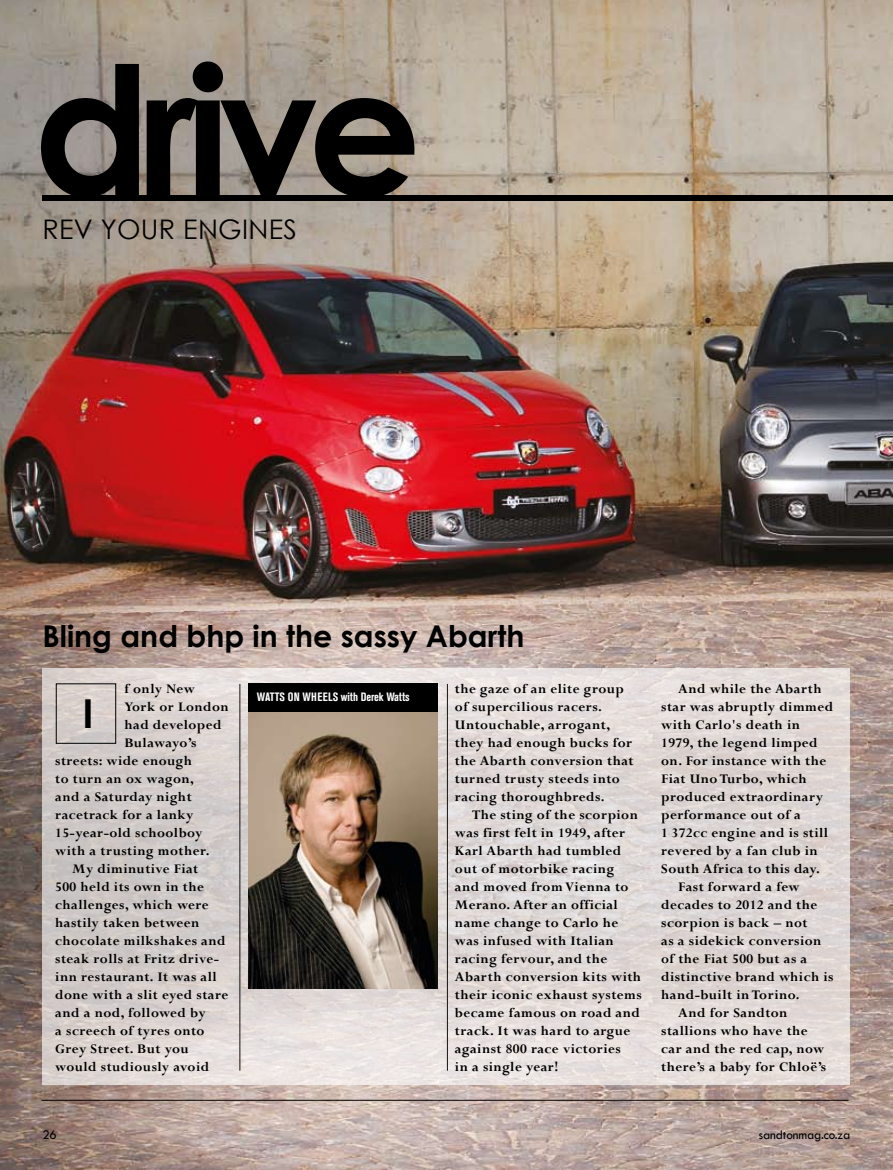
<style>
.page{position:relative;width:893px;height:1170px;background:#fff}
.page>*{position:absolute;margin:0;border:0;box-sizing:border-box;transform-origin:0 0}
.t1{font:700 178.05px "Century Gothic";letter-spacing:-.06em;color:#000}
.t2{font:700 39.9px "Century Gothic";color:#000}
.t3{font:700 30px "Century Gothic";color:#000}
.t4{font:27px "Century Gothic";letter-spacing:.01em;color:#000}
.t5{font:700 14.7px/18px "Perpetua";letter-spacing:.03em;color:#000}
.t6{font:13.5px "Tw Cen";letter-spacing:-.01em;color:#000}
.t7{font:700 condensed 12px "Akzidenz Grotesk BE";color:#fff}
</style>
<div class="page">
<img style="left:0;top:0;width:893px;height:1169px">
<svg style="left:43px;top:668px;width:807px;height:416px;background:#ddd6d4"></svg>
<img style="left:249px;top:711px;width:189px;height:277px">
<div style="left:249px;top:683px;width:189px;height:28px;background:#000"></div>
<div style="left:56px;top:683px;width:60px;height:60px;border:1px solid #000"></div>
<hr style="left:447px;top:684px;width:1px;height:386px;background:#11100a">
<hr style="left:239px;top:684px;width:1px;height:386px;background:#11100a">
<div style="left:43px;top:195px;width:850px;height:5px;background:#000"></div>
<hr style="left:41px;top:1099px;width:807px;height:1px;background:#000">
<h1 class="t1" style="left:33px;top:18px;width:390px">drive</h1>
<h3 class="t4" style="left:43px;top:212px;width:256px">REV YOUR ENGINES</h3>
<h3 class="t3" style="left:43px;top:617px;width:483px">Bling and bhp in the sassy Abarth</h3>
<p class="t5" style="left:124px;top:679px;width:72px">f only New</p>
<p class="t5" style="left:124px;top:697px;width:106px">York or London</p>
<p class="t5" style="left:124px;top:715px;width:99px">had developed</p>
<p class="t5" style="left:124px;top:733px;width:73px">Bulawayo’s</p>
<p class="t5" style="left:55px;top:751px;width:138px">streets: wide enough</p>
<p class="t5" style="left:55px;top:769px;width:140px">to turn an ox wagon,</p>
<p class="t5" style="left:55px;top:787px;width:138px">and a Saturday night</p>
<p class="t5" style="left:55px;top:805px;width:140px">racetrack for a lanky</p>
<p class="t5" style="left:55px;top:823px;width:149px">15-year-old schoolboy</p>
<p class="t5" style="left:55px;top:841px;width:156px">with a trusting mother.</p>
<p class="t5" style="left:72px;top:859px;width:127px">My diminutive Fiat</p>
<p class="t5" style="left:55px;top:877px;width:150px">500 held its own in the</p>
<p class="t5" style="left:55px;top:895px;width:155px">challenges, which were</p>
<p class="t5" style="left:55px;top:913px;width:146px">hastily taken between</p>
<p class="t5" style="left:55px;top:931px;width:172px">chocolate milkshakes and</p>
<p class="t5" style="left:55px;top:949px;width:166px">steak rolls at Fritz drive-</p>
<p class="t5" style="left:55px;top:967px;width:163px">inn restaurant. It was all</p>
<p class="t5" style="left:55px;top:985px;width:175px">done with a slit eyed stare</p>
<p class="t5" style="left:55px;top:1003px;width:152px">and a nod, followed by</p>
<p class="t5" style="left:55px;top:1021px;width:151px">a screech of tyres onto</p>
<p class="t5" style="left:55px;top:1039px;width:135px">Grey Street. But you</p>
<p class="t5" style="left:55px;top:1057px;width:155px">would studiously avoid</p>
<h2 class="t2" style="left:83px;top:688px;width:13px">I</h2>
<p class="t7" style="left:257px;top:689px;width:154px">WATTS ON WHEELS WITH DEREK WATTS</p>
<p class="t5" style="left:455px;top:679px;width:180px">the gaze of an elite group of supercilious racers.<br>Untouchable, arrogant, they had enough bucks for the Abarth conversion that turned trusty steeds into racing thoroughbreds.</p>
<p class="t5" style="left:455px;top:805px;width:188px;text-indent:17px">The sting of the scorpion was first felt in 1949, after<br>Karl Abarth had tumbled out of motorbike racing and moved from Vienna to<br>Merano. After an official name change to Carlo he was infused with Italian racing fervour, and the<br>Abarth conversion kits with their iconic exhaust systems became famous on road and track. It was hard to argue against 800 race victories<br>in a single year!</p>
<p class="t5" style="left:678px;top:679px;width:145px">And while the Abarth</p>
<p class="t5" style="left:661px;top:697px;width:173px">star was abruptly dimmed</p>
<p class="t5" style="left:661px;top:715px;width:140px">with Carlo's death in</p>
<p class="t5" style="left:661px;top:733px;width:158px">1979, the legend limped</p>
<p class="t5" style="left:661px;top:751px;width:167px">on. For instance with the</p>
<p class="t5" style="left:661px;top:769px;width:147px">Fiat Uno Turbo, which</p>
<p class="t5" style="left:661px;top:787px;width:163px">produced extraordinary</p>
<p class="t5" style="left:661px;top:805px;width:141px">performance out of a</p>
<p class="t5" style="left:661px;top:823px;width:168px">1 372cc engine and is still</p>
<p class="t5" style="left:661px;top:841px;width:158px">revered by a fan club in</p>
<p class="t5" style="left:661px;top:859px;width:160px">South Africa to this day.</p>
<p class="t5" style="left:678px;top:877px;width:123px">Fast forward a few</p>
<p class="t5" style="left:661px;top:895px;width:158px">decades to 2012 and the</p>
<p class="t5" style="left:661px;top:913px;width:148px">scorpion is back – not</p>
<p class="t5" style="left:661px;top:931px;width:162px">as a sidekick conversion</p>
<p class="t5" style="left:661px;top:949px;width:148px">of the Fiat 500 but as a</p>
<p class="t5" style="left:661px;top:967px;width:174px">distinctive brand which is</p>
<p class="t5" style="left:661px;top:985px;width:140px">hand-built in Torino.</p>
<p class="t5" style="left:678px;top:1003px;width:111px">And for Sandton</p>
<p class="t5" style="left:661px;top:1021px;width:148px">stallions who have the</p>
<p class="t5" style="left:661px;top:1039px;width:164px">car and the red cap, now</p>
<p class="t5" style="left:661px;top:1057px;width:166px">there’s a baby for Chloë’s</p>
<p class="t6" style="left:43px;top:1126px;width:16px">26</p>
<p class="t6" style="left:759px;top:1126px;width:93px">sandtonmag.co.za</p>
</div>
